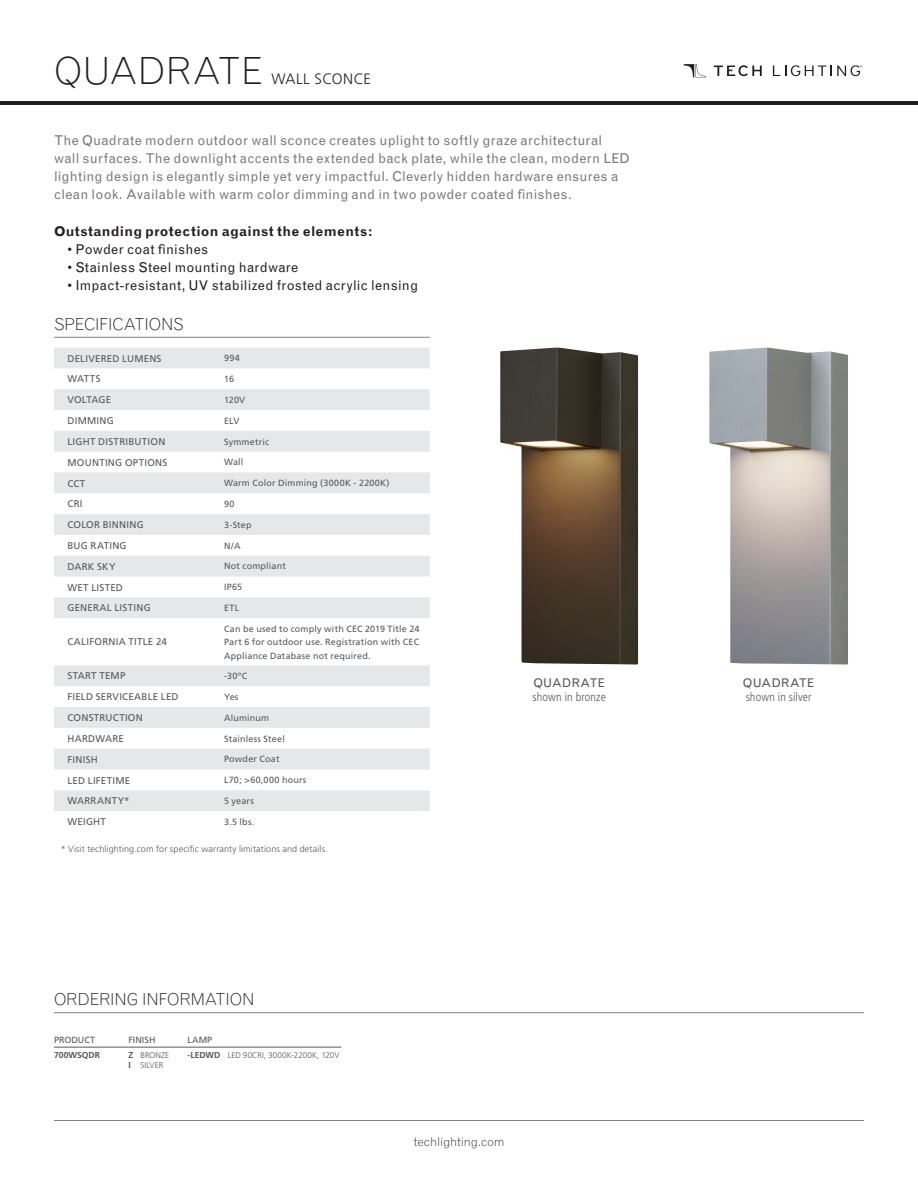
<style>
.page{position:relative;width:918px;height:1188px;background:#fff}
.page>*{position:absolute;margin:0;border:0;box-sizing:border-box;transform-origin:0 0}
.t1{font:300 37.5px "Grotesque";letter-spacing:-.005em;color:#231f20}
.Spec_Header{font:300 16.5px "Grotesque";letter-spacing:-.015em;color:#231f20}
.t2{font:300 15px "Frutiger";letter-spacing:.025em;color:#231f20}
.t3{font:13.5px/18px "Grotesque";letter-spacing:.02em;color:#76787b}
.Sub-bullet_-_double{font:13.5px "Grotesque";letter-spacing:.02em;color:#231f20}
.Sub-bullet_-_double-2{font:700 13.5px "Grotesque";letter-spacing:.02em;color:#231f20}
.Product_Detail{font:300 condensed 12px "Frutiger";letter-spacing:.01em;color:#57585a}
.t4{font:300 12px "Grotesque";letter-spacing:-.01em;color:#231f20}
.Product{font:12px "Grotesque";letter-spacing:.005em;color:#57585a}
.t5{font:9.75px "Frutiger";letter-spacing:.025em;color:#57585a}
.t6{font:9.75px "Frutiger";color:#57585a}
.Product_Options_Head{font:9px/13.5px "Frutiger";letter-spacing:.02em;color:#57585a;text-align:justify}
.t7{font:300 9px "Frutiger";letter-spacing:.015em;color:#57585a}
.Product_Options_Head-2{font:9px "Frutiger";color:#57585a}
.Product_Options{font:700 8.7px "Frutiger";color:#57585a}
.Product_Options-2{font:300 8.25px "Frutiger";color:#57585a}
.s1{font-weight:700;font-size:8.7px}
</style>
<div class="page">
<svg style="left:714px;top:65px;width:48px;height:11px"></svg>
<svg style="left:773px;top:65px;width:89px;height:11px"></svg>
<svg style="left:684px;top:64px;width:22px;height:13px"></svg>
<hr style="left:0;top:101px;width:918px;height:4px;background:#231f20">
<hr style="left:54px;top:1120px;width:810px;height:1px;background:#808285">
<svg style="left:54px;top:348px;width:376px;height:463px"></svg>
<hr style="left:54px;top:1047px;width:75px;height:1px;background:#57585a">
<hr style="left:129px;top:1047px;width:58px;height:1px;background:#57585a">
<hr style="left:187px;top:1047px;width:154px;height:1px;background:#57585a">
<img style="left:500px;top:348px;width:138px;height:317px">
<img style="left:709px;top:348px;width:139px;height:317px">
<hr style="left:54px;top:337px;width:376px;height:1px;background:#808285">
<hr style="left:54px;top:1012px;width:810px;height:1px;background:#808285">
<h1 class="t1" style="left:54px;top:48px;width:211px">QUADRATE</h1>
<p class="t2" style="left:272px;top:70px;width:101px">WALL SCONCE</p>
<p class="t3" style="left:54px;top:132px;width:578px">The Quadrate modern outdoor wall sconce creates uplight to softly graze architectural wall surfaces. The downlight accents the extended back plate, while the clean, modern LED lighting design is elegantly simple yet very impactful. Cleverly hidden hardware ensures a clean look. Available with warm color dimming and in two powder coated finishes.</p>
<p class="Sub-bullet_-_double-2" style="left:54px;top:224px;width:320px">Outstanding protection against the elements:</p>
<p class="Sub-bullet_-_double" style="left:68px;top:242px;width:142px">• Powder coat finishes</p>
<p class="Sub-bullet_-_double" style="left:68px;top:260px;width:232px">• Stainless Steel mounting hardware</p>
<p class="Sub-bullet_-_double" style="left:68px;top:278px;width:352px">• Impact-resistant, UV stabilized frosted acrylic lensing</p>
<p class="Spec_Header" style="left:54px;top:315px;width:131px">SPECIFICATIONS</p>
<p class="t5" style="left:68px;top:353px;width:96px">DELIVERED LUMENS</p>
<p class="Product_Options_Head" style="left:224px;top:352px;width:17px">994</p>
<p class="t5" style="left:68px;top:373px;width:35px">WATTS</p>
<p class="Product_Options_Head" style="left:224px;top:372px;width:11px">16</p>
<p class="t6" style="left:68px;top:394px;width:45px">VOLTAGE</p>
<p class="Product_Options_Head" style="left:224px;top:393px;width:23px">120V</p>
<p class="t5" style="left:68px;top:415px;width:48px">DIMMING</p>
<p class="Product_Options_Head" style="left:224px;top:414px;width:17px">ELV</p>
<p class="t5" style="left:68px;top:436px;width:99px">LIGHT DISTRIBUTION</p>
<p class="Product_Options_Head" style="left:224px;top:435px;width:47px">Symmetric</p>
<p class="t5" style="left:68px;top:457px;width:101px">MOUNTING OPTIONS</p>
<p class="Product_Options_Head" style="left:224px;top:456px;width:21px">Wall</p>
<p class="t5" style="left:68px;top:477px;width:19px">CCT</p>
<p class="Product_Options_Head" style="left:224px;top:476px;width:167px">Warm Color Dimming (3000K - 2200K)</p>
<p class="t5" style="left:68px;top:498px;width:17px">CRI</p>
<p class="Product_Options_Head" style="left:224px;top:497px;width:12px">90</p>
<p class="t5" style="left:68px;top:519px;width:78px">COLOR BINNING</p>
<p class="Product_Options_Head" style="left:224px;top:518px;width:29px">3-Step</p>
<p class="t5" style="left:68px;top:540px;width:61px">BUG RATING</p>
<p class="Product_Options_Head" style="left:224px;top:539px;width:18px">N/A</p>
<p class="t5" style="left:68px;top:561px;width:50px">DARK SKY</p>
<p class="Product_Options_Head" style="left:224px;top:560px;width:63px">Not compliant</p>
<p class="t5" style="left:68px;top:581px;width:57px">WET LISTED</p>
<p class="Product_Options_Head" style="left:224px;top:580px;width:20px">IP65</p>
<p class="t5" style="left:68px;top:602px;width:85px">GENERAL LISTING</p>
<p class="Product_Options_Head" style="left:224px;top:601px;width:17px">ETL</p>
<p class="t5" style="left:68px;top:636px;width:101px">CALIFORNIA TITLE 24</p>
<p class="Product_Options_Head" style="left:224px;top:622px;width:197px">Can be used to comply with CEC 2019 Title 24<br>Part 6 for outdoor use. Registration with CEC Appliance Database not required.</p>
<p class="t5" style="left:68px;top:670px;width:60px">START TEMP</p>
<p class="Product_Options_Head" style="left:224px;top:669px;width:25px">-30ºC</p>
<p class="t5" style="left:68px;top:691px;width:113px">FIELD SERVICEABLE LED</p>
<p class="Product_Options_Head" style="left:224px;top:690px;width:16px">Yes</p>
<p class="t5" style="left:68px;top:712px;width:77px">CONSTRUCTION</p>
<p class="Product_Options_Head" style="left:224px;top:711px;width:47px">Aluminum</p>
<p class="t5" style="left:68px;top:733px;width:58px">HARDWARE</p>
<p class="Product_Options_Head" style="left:224px;top:732px;width:62px">Stainless Steel</p>
<p class="t5" style="left:68px;top:754px;width:32px">FINISH</p>
<p class="Product_Options_Head" style="left:224px;top:753px;width:57px">Powder Coat</p>
<p class="t5" style="left:68px;top:774px;width:64px">LED LIFETIME</p>
<p class="Product_Options_Head" style="left:224px;top:773px;width:84px">L70; &gt;60,000 hours</p>
<p class="t5" style="left:68px;top:795px;width:64px">WARRANTY*</p>
<p class="Product_Options_Head" style="left:224px;top:794px;width:31px">5 years</p>
<p class="t5" style="left:68px;top:816px;width:40px">WEIGHT</p>
<p class="Product_Options_Head" style="left:224px;top:815px;width:32px">3.5 lbs.</p>
<p class="t7" style="left:61px;top:844px;width:269px">* Visit techlighting.com for specific warranty limitations and details.</p>
<p class="Product" style="left:533px;top:676px;width:73px">QUADRATE</p>
<p class="Product_Detail" style="left:533px;top:690px;width:75px">shown in bronze</p>
<p class="Spec_Header" style="left:54px;top:990px;width:202px">ORDERING INFORMATION</p>
<p class="Product_Options_Head-2" style="left:54px;top:1035px;width:43px">PRODUCT</p>
<p class="Product_Options_Head" style="left:129px;top:1034px;width:28px">FINISH</p>
<p class="Product_Options_Head" style="left:187px;top:1034px;width:26px">LAMP</p>
<p class="Product_Options" style="left:54px;top:1050px;width:48px">700WSQDR</p>
<p class="Product_Options-2" style="left:129px;top:1050px;width:42px"><span class="s1">Z</span> BRONZE</p>
<p class="Product_Options-2" style="left:129px;top:1060px;width:36px"><span class="s1">I</span> SILVER</p>
<p class="Product_Options-2" style="left:187px;top:1050px;width:154px"><span class="s1">-LEDWD</span> LED 90CRI, 3000K-2200K, 120V</p>
<p class="t4" style="left:414px;top:1134px;width:92px">techlighting.com</p>
<p class="Product" style="left:743px;top:676px;width:73px">QUADRATE</p>
<p class="Product_Detail" style="left:746px;top:690px;width:67px">shown in silver</p>
</div>
